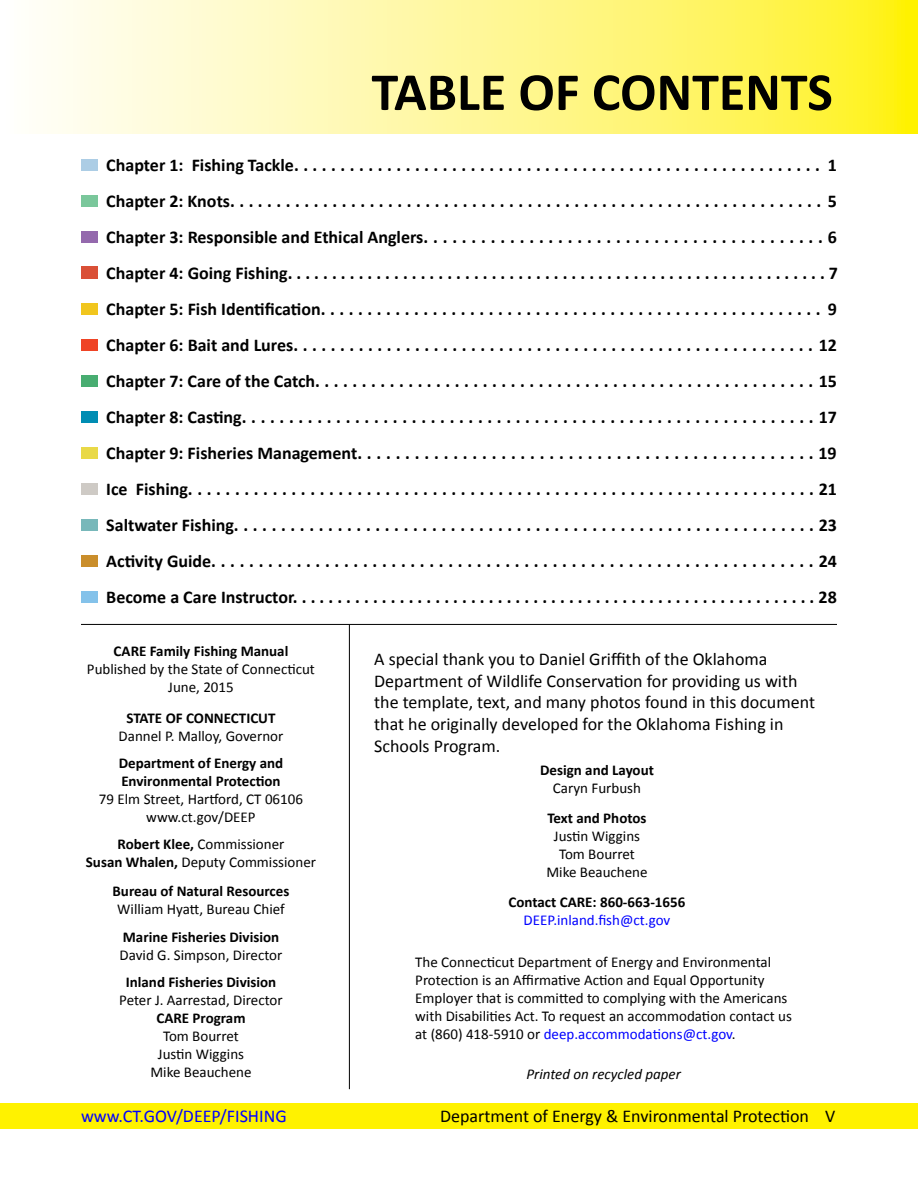
<style>
.page{position:relative;width:918px;height:1188px;background:#fff}
.page>*{position:absolute;margin:0;border:0;box-sizing:border-box;transform-origin:0 0}
.t1{font:700 54px "Calibri";color:#000}
.t2{font:700 18px/36px "Calibri";color:#000;text-align:justify}
.t3{font:18px/21.6px "Calibri";color:#000}
.t4{font:18px "Calibri";color:#00f}
.t5{font:15px/18px "Calibri";color:#000;text-align:center}
.t6{font:700 15px/18px "Calibri";color:#000}
.t7{font:15px "Calibri";color:#00f}
.t8{font:italic 15px "Calibri";color:#000}
.s1{font-weight:700}
.s2{color:#00f}
</style>
<div class="page">
<div style="left:0;top:1103px;width:918px;height:26px;background:#fff200"></div>
<svg style="left:43px;top:0;width:875px;height:133px;background:#fff791"></svg>
<div style="left:81px;top:159px;width:17px;height:12px;background:#accde5"></div>
<div style="left:81px;top:195px;width:17px;height:12px;background:#7ac79b"></div>
<div style="left:81px;top:447px;width:17px;height:12px;background:#e9d947"></div>
<div style="left:81px;top:411px;width:17px;height:12px;background:#008db3"></div>
<div style="left:81px;top:375px;width:17px;height:12px;background:#48ad71"></div>
<div style="left:81px;top:339px;width:17px;height:12px;background:#ef4426"></div>
<div style="left:81px;top:303px;width:17px;height:12px;background:#f1c61e"></div>
<div style="left:81px;top:231px;width:17px;height:12px;background:#9469ad"></div>
<div style="left:81px;top:555px;width:17px;height:12px;background:#ca8e2b"></div>
<div style="left:81px;top:519px;width:17px;height:12px;background:#78b8ba"></div>
<div style="left:81px;top:483px;width:17px;height:12px;background:#cecac5"></div>
<hr style="left:81px;top:624px;width:756px;height:1px;background:#000">
<hr style="left:349px;top:625px;width:1px;height:464px;background:#000">
<div style="left:81px;top:267px;width:17px;height:12px;background:#da5037"></div>
<div style="left:81px;top:591px;width:17px;height:12px;background:#84c2ea"></div>
<h1 class="t1" style="left:372px;top:57px;width:463px">TABLE OF CONTENTS</h1>
<p class="t2" style="left:106px;top:147px;width:733px">Chapter 1: Fishing Tackle......................................................... 1<br>Chapter 2: Knots................................................................ 5<br>Chapter 3: Responsible and Ethical Anglers..........................................6<br>Chapter 4: Going Fishing. . . . . . . . . . . . . . . . . . . . . . . . . . . . . . . . . . . . . . . . . . . . . . . . . . . . . . . . . . . . . 7<br>Chapter 5: Fish Identification...................................................... 9<br>Chapter 6: Bait and Lures........................................................12<br>Chapter 7: Care of the Catch......................................................15<br>Chapter 8: Casting.............................................................17<br>Chapter 9: Fisheries Management................................................19<br>Ice Fishing...................................................................21<br>Saltwater Fishing..............................................................23<br>Activity Guide................................................................24<br>Become a Care Instructor. . . . . . . . . . . . . . . . . . . . . . . . . . . . . . . . . . . . . . . . . . . . . . . . . . . . . . . . . . . 28</p>
<p class="t6" style="left:114px;top:642px;width:176px">CARE Family Fishing Manual</p>
<p class="t5" style="left:87px;top:660px;width:230px">Published by the State of Connecticut<br>June, 2015</p>
<p class="t3" style="left:374px;top:648px;width:442px">A special thank you to Daniel Griffith of the Oklahoma Department of Wildlife Conservation for providing us with the template, text, and many photos found in this document that he originally developed for the Oklahoma Fishing in Schools Program.</p>
<p class="t6" style="left:540px;top:761px;width:115px">Design and Layout</p>
<p class="t5" style="left:553px;top:779px;width:90px">Caryn Furbush</p>
<p class="t6" style="left:547px;top:809px;width:101px">Text and Photos</p>
<p class="t5" style="left:546px;top:827px;width:103px">Justin Wiggins<br>Tom Bourret<br>Mike Beauchene</p>
<p class="t6" style="left:509px;top:893px;width:178px">Contact CARE: 860-663-1656</p>
<p class="t7" style="left:524px;top:911px;width:148px">DEEP.inland.fish@ct.gov</p>
<p class="t6" style="left:126px;top:709px;width:151px">STATE OF CONNECTICUT</p>
<p class="t5" style="left:119px;top:727px;width:166px">Dannel P. Malloy, Governor</p>
<p class="t6" style="left:119px;top:754px;width:166px">Department of Energy and<br>Environmental Protection</p>
<p class="t5" style="left:99px;top:790px;width:206px">79 Elm Street, Hartford, CT 06106 www.ct.gov/DEEP</p>
<p class="t5" style="left:86px;top:835px;width:232px"><span class="s1">Robert Klee,</span> Commissioner<br><span class="s1">Susan Whalen,</span> Deputy Commissioner</p>
<p class="t6" style="left:113px;top:882px;width:178px">Bureau of Natural Resources</p>
<p class="t5" style="left:117px;top:900px;width:169px">William Hyatt, Bureau Chief</p>
<p class="t6" style="left:123px;top:928px;width:158px">Marine Fisheries Division</p>
<p class="t5" style="left:120px;top:946px;width:164px">David G. Simpson, Director</p>
<p class="t6" style="left:126px;top:973px;width:152px">Inland Fisheries Division</p>
<p class="t5" style="left:119px;top:991px;width:165px">Peter J. Aarrestad, Director</p>
<p class="t6" style="left:156px;top:1009px;width:91px">CARE Program</p>
<p class="t5" style="left:150px;top:1027px;width:103px">Tom Bourret<br>Justin Wiggins<br>Mike Beauchene</p>
<p class="t5" style="left:415px;top:953px;width:378px;text-align:left">The Connecticut Department of Energy and Environmental Protection is an Affirmative Action and Equal Opportunity Employer that is committed to complying with the Americans with Disabilities Act. To request an accommodation contact us at (860) 418-5910 or <span class="s2">deep.accommodations@ct.gov</span>.</p>
<p class="t8" style="left:526px;top:1064px;width:156px">Printed on recycled paper</p>
<p class="t4" style="left:81px;top:1105px;width:207px">www.CT.GOV/DEEP/FISHING</p>
<p class="t3" style="left:440px;top:1106px;width:397px">Department of Energy &amp; Environmental Protection V</p>
</div>
